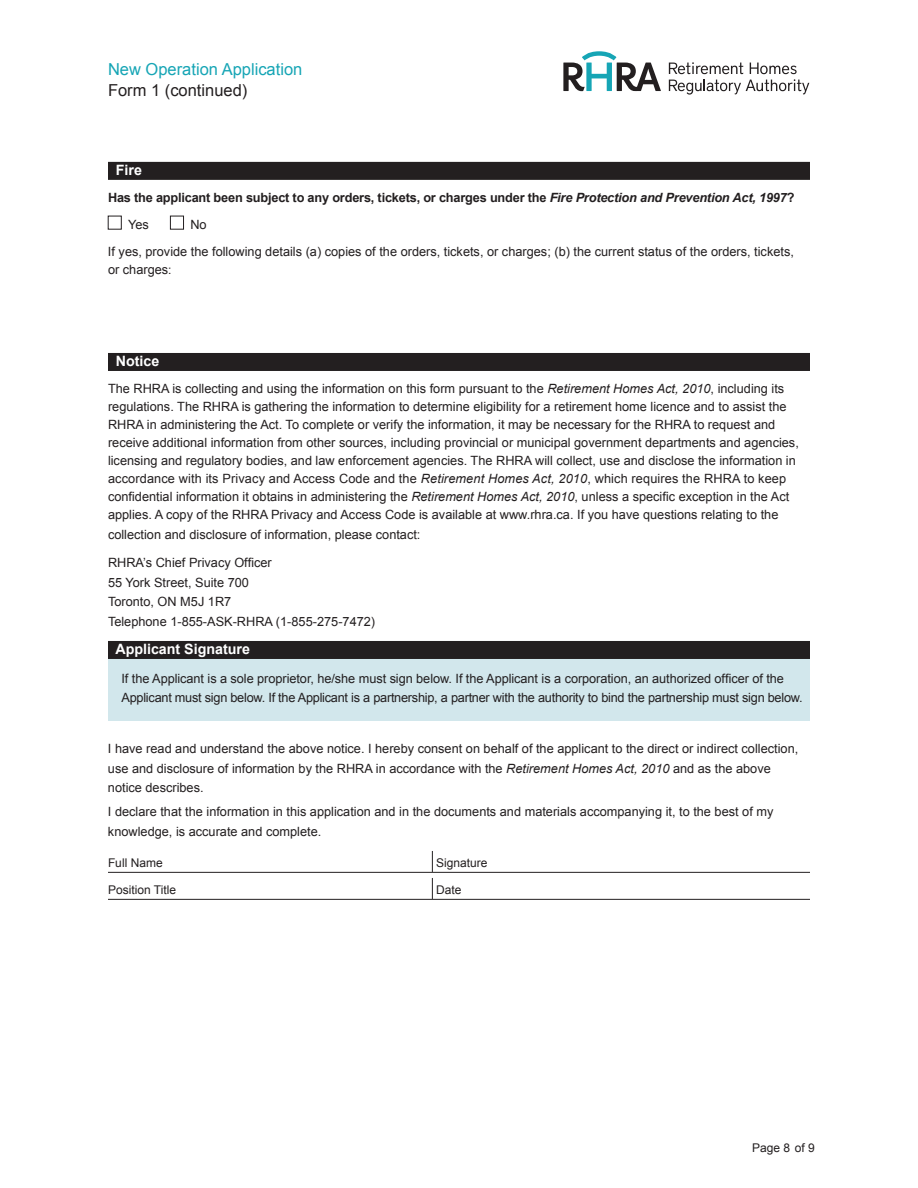
<style>
.page{position:relative;width:918px;height:1188px;background:#fff}
.page>*{position:absolute;margin:0;border:0;box-sizing:border-box;transform-origin:0 0}
.t1{font:16.5px/21px "Arial";color:#16a5b5}
.t2{font:700 14.25px "Arial";color:#fff}
.t3{font:12.75px/18px "Arial";color:#231f20}
.t4{font:12.75px/19.5px "Arial";letter-spacing:-.02em;color:#231f20}
.t5{font:700 12.75px/27px "Arial";letter-spacing:-.015em;color:#231f20}
.t6{font:12px "Arial";color:#231f20}
.s1{color:#231f20}
.s2{font-style:italic}
.s3{font-weight:400}
.s4{font-size:12px}
</style>
<div class="page">
<div style="left:108px;top:641px;width:702px;height:80px;background:#d2e7ec"></div>
<svg style="left:669px;top:62px;width:140px;height:33px"></svg>
<svg style="left:563px;top:51px;width:98px;height:40px"></svg>
<div style="left:108px;top:162px;width:702px;height:18px;background:#231f20"></div>
<div style="left:108px;top:353px;width:702px;height:18px;background:#231f20"></div>
<div style="left:108px;top:641px;width:702px;height:18px;background:#231f20"></div>
<hr style="left:108px;top:872px;width:702px;height:1px;background:#231f20">
<hr style="left:108px;top:899px;width:702px;height:1px;background:#231f20">
<div style="left:108px;top:216px;width:14px;height:13px;border:1px solid #231f20"></div>
<div style="left:170px;top:216px;width:14px;height:13px;border:1px solid #231f20"></div>
<svg style="left:432px;top:851px;width:1px;height:21px"></svg>
<svg style="left:432px;top:878px;width:1px;height:21px"></svg>
<p class="t1" style="left:108px;top:59px;width:196px">New Operation Application<br><span class="s1">Form 1 (continued)</span></p>
<p class="t2" style="left:116px;top:161px;width:28px">Fire</p>
<p class="t5" style="left:128px;top:185px;width:668px;text-indent:-20px">Has the applicant been subject to any orders, tickets, or charges under the <span class="s2">Fire Protection and Pr</span><span class="s2">evention</span> <span class="s2">Act, 1997</span>?<br><span class="s3">Yes</span></p>
<p class="t3" style="left:108px;top:212px;width:687px;line-height:27px;text-indent:82px">No<br>If yes, provide the following details (a) copies of the orders, tickets, or charges; (b) the current status of the orders, tickets,</p>
<p class="t3" style="left:108px;top:261px;width:65px">or charges<span class="s4">:</span></p>
<p class="t2" style="left:116px;top:352px;width:45px">Notice</p>
<p class="t3" style="left:108px;top:380px;width:692px">The RHRA is collecting and using the information on this form pursuant to the <span class="s2">Retirement Homes Act, 2010</span>, including its regulations. The RHRA is gathering the information to determine eligibility for a retirement home licence and to assist the RHRA in administering the Act. To complete or verify the information, it may be necessary for the RHRA to request and receive additional information from other sources, including provincial or municipal government departments and agencies, licensing and regulatory bodies, and law enforcement agencies. The RHRA will collect, use and disclose the information in accordance with its Privacy and Access Code and the <span class="s2">Retirement Homes Act, 2010</span>, which requires the RHRA to keep confidential information it obtains in administering the <span class="s2">Retirement Homes Act, 2010</span>, unless a specific exception in the Act applies. A copy of the RHRA Privacy and Access Code is available at www.rhra.ca. If you have questions relating to the</p>
<p class="t3" style="left:108px;top:526px;width:314px">collection and disclosure of information, please contact:</p>
<p class="t3" style="left:108px;top:554px;width:165px">RHRA’s Chief Privacy Officer</p>
<p class="t3" style="left:108px;top:574px;width:143px">55 York Street, Suite 700</p>
<p class="t3" style="left:108px;top:593px;width:125px">Toronto, ON M5J 1R7</p>
<p class="t3" style="left:108px;top:613px;width:269px">Telephone 1-855-ASK-RHRA (1-855-275-7472)</p>
<p class="t2" style="left:115px;top:640px;width:136px">Applicant Signature</p>
<p class="t4" style="left:122px;top:669px;width:683px">If the Applicant is a sole proprietor, he/she must sign below. If the Applicant is a corporation, an authorized officer of the<br>Applicant must sign below. If the Applicant is a partnership, a partner with the authority to bind the partnership must sign below.</p>
<p class="t3" style="left:108px;top:739px;width:692px;line-height:19.5px">I have read and understand the above notice. I hereby consent on behalf of the applicant to the direct or indirect collection, use and disclosure of information by the RHRA in accordance with the <span class="s2">Retirement Homes Act, 2010</span> and as the above notice describes.</p>
<p class="t3" style="left:108px;top:802px;width:667px;line-height:19.5px">I declare that the information in this application and in the documents and materials accompanying it, to the best of my knowledge, is accurate and complete.</p>
<p class="t6" style="left:108px;top:855px;width:56px">Full Name</p>
<p class="t6" style="left:436px;top:855px;width:53px">Signature</p>
<p class="t6" style="left:108px;top:882px;width:70px">Position Title</p>
<p class="t6" style="left:436px;top:882px;width:27px">Date</p>
<p class="t6" style="left:752px;top:1140px;width:64px">Page 8 of 9</p>
</div>
